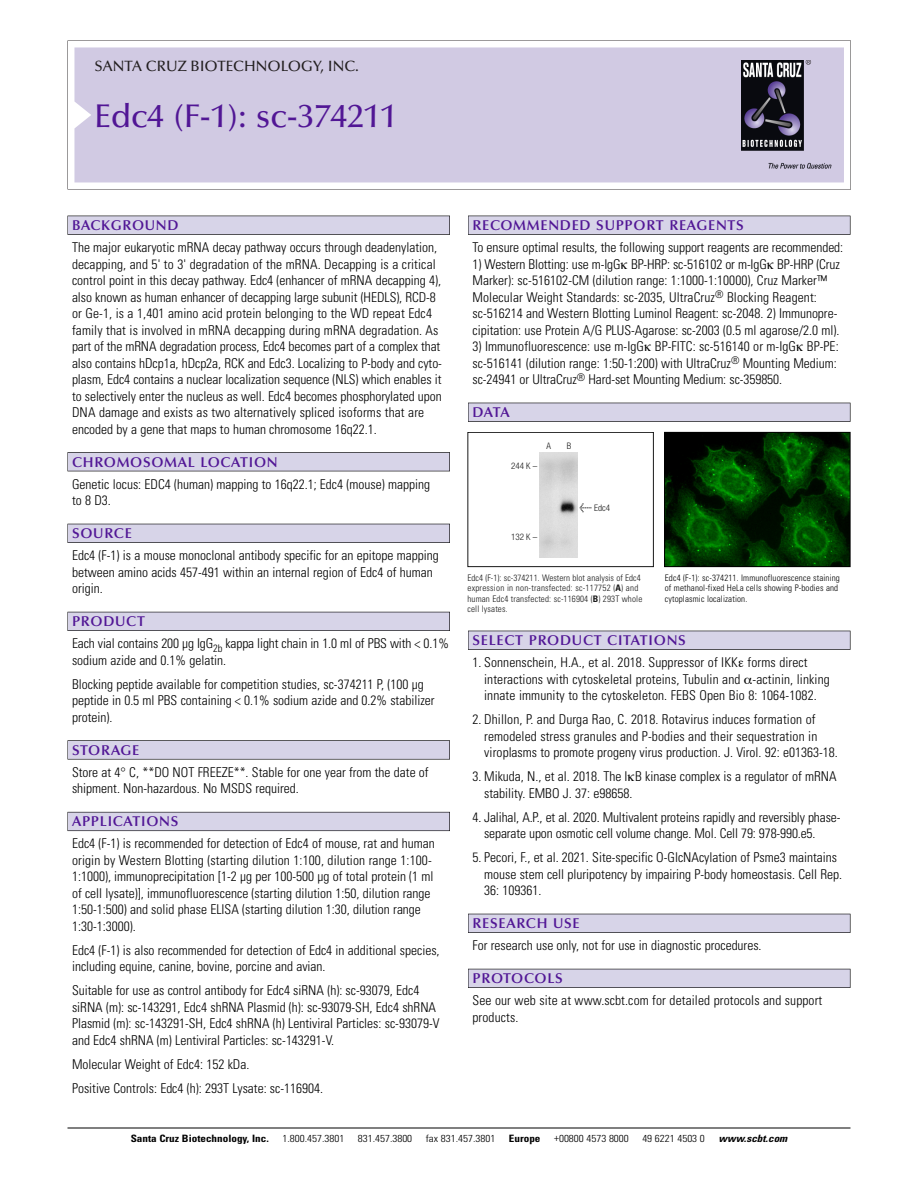
<style>
.page{position:relative;width:918px;height:1188px;background:#fff}
.page>*{position:absolute;margin:0;border:0;box-sizing:border-box;transform-origin:0 0}
.t1{font:500 33px "Optima";color:#511695}
.t2{font:500 15px "Optima";color:#231f20}
.t3{font:600 14.25px "Optima";letter-spacing:.05em;color:#511695}
.t4{font:300 condensed 13.5px/16.5px "Univers";color:#000}
.t5{font:300 condensed 10.2px "Univers";color:#000;scale:1.1 1}
.t6{font:700 condensed 10.2px "Univers";color:#000;scale:1.1 1}
.t7{font:italic 700 condensed 10.2px "Univers";color:#000;scale:1.1 1}
.t8{font:300 condensed 9px/10.5px "Univers";letter-spacing:.015em;color:#191919}
.t9{font:300 condensed 9px/10.5px "Univers";letter-spacing:.015em;color:#000}
.t10{font:300 condensed 9px "Helvetica Neue";color:#191919}
.s1{font-family:"Meta Plus";font-weight:400;font-stretch:normal;font-size:10.5px}
.s2{font-weight:700}
</style>
<div class="page">
<svg style="left:68px;top:40px;width:783px;height:149px"></svg>
<div style="left:74px;top:47px;width:770px;height:135px;background:#d1cae3"></div>
<img style="left:741px;top:60px;width:90px;height:108px">
<div style="left:68px;top:216px;width:382px;height:19px;background:#535256"></div>
<div style="left:68px;top:216px;width:381px;height:18px;background:#d7d4e8"></div>
<div style="left:68px;top:452px;width:382px;height:19px;background:#515155"></div>
<div style="left:68px;top:453px;width:381px;height:18px;background:#d7d4e8"></div>
<div style="left:68px;top:524px;width:382px;height:19px;background:#515057"></div>
<div style="left:68px;top:524px;width:381px;height:18px;background:#d7d4e8"></div>
<div style="left:68px;top:612px;width:382px;height:19px;background:#535259"></div>
<div style="left:68px;top:612px;width:381px;height:18px;background:#d7d4e8"></div>
<svg style="left:68px;top:740px;width:382px;height:20px"></svg>
<div style="left:68px;top:741px;width:381px;height:18px;background:#d7d4e8"></div>
<div style="left:68px;top:812px;width:382px;height:19px;background:#64626c"></div>
<div style="left:68px;top:812px;width:381px;height:18px;background:#d7d4e8"></div>
<div style="left:468px;top:216px;width:382px;height:19px;background:#535256"></div>
<div style="left:468px;top:216px;width:382px;height:18px;background:#d7d4e8"></div>
<div style="left:468px;top:403px;width:382px;height:19px;background:#525156"></div>
<div style="left:468px;top:403px;width:382px;height:18px;background:#d7d4e8"></div>
<div style="left:468px;top:631px;width:382px;height:19px;background:#525156"></div>
<div style="left:468px;top:631px;width:382px;height:18px;background:#d7d4e8"></div>
<div style="left:468px;top:914px;width:382px;height:19px;background:#515057"></div>
<div style="left:468px;top:914px;width:382px;height:18px;background:#d7d4e8"></div>
<div style="left:468px;top:969px;width:382px;height:19px;background:#535259"></div>
<div style="left:468px;top:969px;width:382px;height:18px;background:#d7d4e8"></div>
<hr style="left:68px;top:1128px;width:782px;height:1px;background:#000">
<div style="left:467px;top:432px;width:187px;height:135px;border:1px solid #191919"></div>
<img style="left:539px;top:452px;width:39px;height:105px">
<img style="left:666px;top:434px;width:182px;height:131px">
<div style="left:664px;top:432px;width:186px;height:135px;border:1px solid #000"></div>
<p class="t2" style="left:94px;top:60px;width:266px">SANTA CRUZ BIOTECHNOLOGY, INC.</p>
<p class="t1" style="left:94px;top:102px;width:304px">Edc4 (F-1): sc-374211</p>
<p class="t3" style="left:72px;top:219px;width:108px">BACKGROUND</p>
<p class="t4" style="left:72px;top:240px;width:371px">The major eukaryotic mRNA decay pathway occurs through deadenylation, decapping, and 5' to 3' degradation of the mRNA. Decapping is a critical control point in this decay pathway. Edc4 (enhancer of mRNA decapping 4), also known as human enhancer of decapping large subunit (HEDLS), RCD-8 or Ge-1, is a 1,401 amino acid protein belonging to the WD repeat Edc4 family that is involved in mRNA decapping during mRNA degradation. As part of the mRNA degradation process, Edc4 becomes part of a complex that also contains hDcp1a, hDcp2a, RCK and Edc3. Localizing to P-body and cyto&shy;plasm, Edc4 contains a nuclear localization sequence (NLS) which enables it to selectively enter the nucleus as well. Edc4 becomes phosphorylated upon DNA damage and exists as two alternatively spliced isoforms that are encoded by a gene that maps to human chromosome 16q22.1.</p>
<p class="t3" style="left:72px;top:456px;width:207px">CHROMOSOMAL LOCATION</p>
<p class="t4" style="left:72px;top:477px;width:359px">Genetic locus: EDC4 (human) mapping to 16q22.1; Edc4 (mouse) mapping to 8 D3.</p>
<p class="t3" style="left:72px;top:527px;width:61px">SOURCE</p>
<p class="t4" style="left:72px;top:549px;width:368px">Edc4 (F-1) is a mouse monoclonal antibody specific for an epitope mapping between amino acids 457-491 within an internal region of Edc4 of human origin.</p>
<p class="t3" style="left:72px;top:615px;width:74px">PRODUCT</p>
<p class="t4" style="left:72px;top:637px;width:379px">Each vial contains 200 µg IgG<sub>2b</sub> kappa light chain in 1.0 ml of PBS with &lt; 0.1% sodium azide and 0.1% gelatin.</p>
<p class="t4" style="left:72px;top:677px;width:364px">Blocking peptide available for competition studies, sc-374211 P, (100 µg peptide in 0.5 ml PBS containing &lt; 0.1% sodium azide and 0.2% stabilizer protein).</p>
<p class="t3" style="left:72px;top:744px;width:69px">STORAGE</p>
<p class="t4" style="left:72px;top:765px;width:358px">Store at 4° C, **DO NOT FREEZE**. Stable for one year from the date of shipment. Non-hazardous. No MSDS required.</p>
<p class="t3" style="left:72px;top:816px;width:108px">APPLICATIONS</p>
<p class="t4" style="left:72px;top:837px;width:364px">Edc4 (F-1) is recommended for detection of Edc4 of mouse, rat and human origin by Western Blotting (starting dilution 1:100, dilution range 1:100- 1:1000), immunoprecipitation [1-2 µg per 100-500 µg of total protein (1 ml of cell lysate)], immunofluorescence (starting dilution 1:50, dilution range 1:50-1:500) and solid phase ELISA (starting dilution 1:30, dilution range 1:30-1:3000).</p>
<p class="t4" style="left:72px;top:943px;width:369px">Edc4 (F-1) is also recommended for detection of Edc4 in additional species, including equine, canine, bovine, porcine and avian.</p>
<p class="t4" style="left:72px;top:984px;width:369px">Suitable for use as control antibody for Edc4 siRNA (h): sc-93079, Edc4 siRNA (m): sc-143291, Edc4 shRNA Plasmid (h): sc-93079-SH, Edc4 shRNA Plasmid (m): sc-143291-SH, Edc4 shRNA (h) Lentiviral Particles: sc-93079-V and Edc4 shRNA (m) Lentiviral Particles: sc-143291-V.</p>
<p class="t4" style="left:72px;top:1057px;width:179px">Molecular Weight of Edc4: 152 kDa.</p>
<p class="t4" style="left:72px;top:1081px;width:253px">Positive Controls: Edc4 (h): 293T Lysate: sc-116904.</p>
<p class="t3" style="left:473px;top:219px;width:273px">RECOMMENDED SUPPORT REAGENTS</p>
<p class="t4" style="left:473px;top:240px;width:372px">To ensure optimal results, the following support reagents are recommended:</p>
<p class="t4" style="left:473px;top:257px;width:369px">1) Western Blotting: use m-IgG BP-HRP: sc-516102 or m-IgG BP-HRP (Cruz Marker): sc-516102-CM (dilution range: 1:1000-1:10000), Cruz Marker™ Molecular Weight Standards: sc-2035, UltraCruz<sup>®</sup> Blocking Reagent: sc-516214 and Western Blotting Luminol Reagent: sc-2048. 2) Immunopre&shy;cipitation: use Protein A/G PLUS-Agarose: sc-2003 (0.5 ml agarose/2.0 ml).</p>
<p class="t4" style="left:473px;top:339px;width:368px">3) Immunofluorescence: use m-IgG BP-FITC: sc-516140 or m-IgG BP-PE: sc-516141 (dilution range: 1:50-1:200) with UltraCruz<sup>®</sup> Mounting Medium: sc-24941 or UltraCruz<sup>®</sup> Hard-set Mounting Medium: sc-359850.</p>
<p class="t3" style="left:473px;top:406px;width:39px">DATA</p>
<p class="t10" style="left:511px;top:463px;width:28px">244 K –</p>
<p class="t10" style="left:547px;top:442px;width:6px">A</p>
<p class="t10" style="left:567px;top:442px;width:6px">B</p>
<p class="t10" style="left:511px;top:533px;width:28px">132 K –</p>
<p class="t10" style="left:580px;top:505px;width:32px"><span class="s1">&lt;</span> Edc4</p>
<p class="t8" style="left:467px;top:573px;width:176px">Edc4 (F-1): sc-374211. Western blot analysis of Edc4 expression in non-transfected: sc-117752 (<span class="s2">A</span>) and human Edc4 transfected: sc-116904 (<span class="s2">B</span>) 293T whole cell lysates.</p>
<p class="t9" style="left:665px;top:573px;width:177px">Edc4 (F-1): sc-374211. Immunofluorescence staining of methanol-fixed HeLa cells showing P-bodies and cytoplasmic localization.</p>
<p class="t3" style="left:473px;top:634px;width:215px">SELECT PRODUCT CITATIONS</p>
<p class="t4" style="left:484px;top:655px;width:347px;text-indent:-12px">1. Sonnenschein, H.A., et al. 2018. Suppressor of IKK forms direct interactions with cytoskeletal proteins, Tubulin and -actinin, linking innate immunity to the cytoskeleton. FEBS Open Bio 8: 1064-1082.</p>
<p class="t4" style="left:484px;top:712px;width:355px;text-indent:-12px">2. Dhillon, P. and Durga Rao, C. 2018. Rotavirus induces formation of remodeled stress granules and P-bodies and their sequestration in viroplasms to promote progeny virus production. J. Virol. 92: e01363-18.</p>
<p class="t4" style="left:484px;top:769px;width:354px;text-indent:-12px">3. Mikuda, N., et al. 2018. The I B kinase complex is a regulator of mRNA stability. EMBO J. 37: e98658.</p>
<p class="t4" style="left:484px;top:810px;width:358px;text-indent:-12px">4. Jalihal, A.P., et al. 2020. Multivalent proteins rapidly and reversibly phase&shy;separate upon osmotic cell volume change. Mol. Cell 79: 978-990.e5.</p>
<p class="t4" style="left:484px;top:850px;width:360px;text-indent:-12px">5. Pecori, F., et al. 2021. Site-specific O-GlcNAcylation of Psme3 maintains mouse stem cell pluripotency by impairing P-body homeostasis. Cell Rep.<br>36: 109361.</p>
<p class="t3" style="left:473px;top:917px;width:109px">RESEARCH USE</p>
<p class="t4" style="left:473px;top:939px;width:291px">For research use only, not for use in diagnostic procedures.</p>
<p class="t3" style="left:473px;top:972px;width:92px">PROTOCOLS</p>
<p class="t4" style="left:473px;top:994px;width:351px">See our web site at www.scbt.com for detailed protocols and support products.</p>
<p class="t6" style="left:131px;top:1135px;width:127px">Santa Cruz Biotechnology, Inc.</p>
<p class="t5" style="left:282px;top:1135px;width:58px">1.800.457.3801</p>
<p class="t5" style="left:358px;top:1135px;width:51px">831.457.3800</p>
<p class="t5" style="left:426px;top:1135px;width:65px">fax 831.457.3801</p>
<p class="t6" style="left:509px;top:1135px;width:30px">Europe</p>
<p class="t5" style="left:554px;top:1135px;width:69px">+00800 4573 8000</p>
<p class="t5" style="left:642px;top:1135px;width:58px">49 6221 4503 0</p>
<p class="t7" style="left:719px;top:1135px;width:66px">www.scbt.com</p>
</div>
